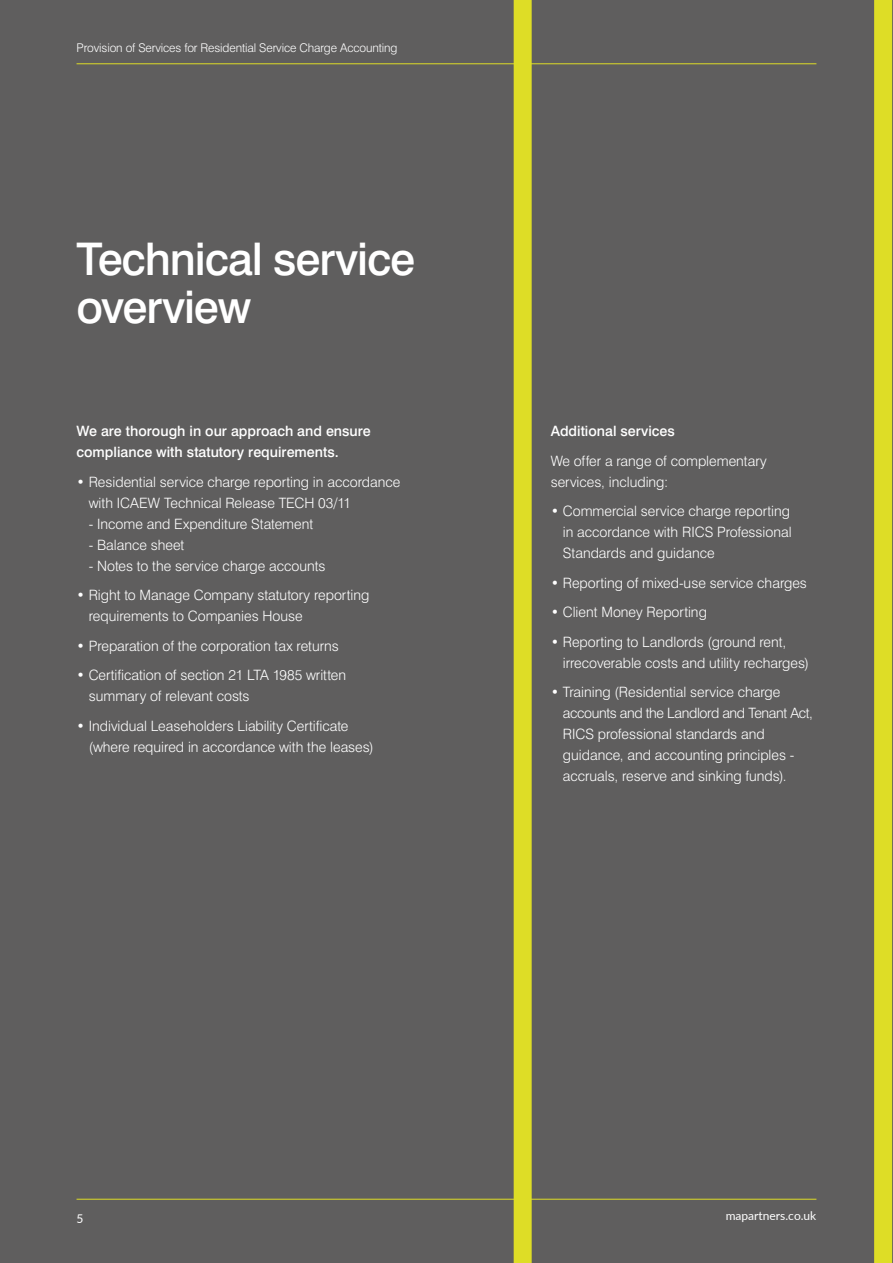
<style>
.page{position:relative;width:893px;height:1263px;background:#5f5e5e}
.page>*{position:absolute;margin:0;border:0;box-sizing:border-box;transform-origin:0 0}
.t1{font:500 45px/48px "Swiss 721 BT";letter-spacing:-.025em;color:#fff}
.t2{font:300 14.25px/21px "Swiss 721 BT";color:#fff}
.t3{font:500 14.25px/21px "Swiss 721 BT";color:#fff}
.t4{font:300 12px "Swiss 721 BT";letter-spacing:-.01em;color:#fff}
.t5{font:12px "Lato";color:#fff}
</style>
<div class="page">
<hr style="left:77px;top:63px;width:739px;height:1px;background:#dedd26">
<hr style="left:77px;top:1199px;width:739px;height:1px;background:#dedd26">
<svg style="left:514px;top:0;width:378px;height:1263px"></svg>
<p class="t4" style="left:77px;top:40px;width:322px">Provision of Services for Residential Service Charge Accounting</p>
<h1 class="t1" style="left:77px;top:235px;width:340px">Technical service overview</h1>
<p class="t3" style="left:77px;top:420px;width:296px">We are thorough in our approach and ensure compliance with statutory requirements.</p>
<p class="t2" style="left:89px;top:471px;width:313px;text-indent:-12px">• Residential service charge reporting in accordance with ICAEW Technical Release TECH 03/11</p>
<p class="t2" style="left:89px;top:513px;width:226px">- Income and Expenditure Statement</p>
<p class="t2" style="left:89px;top:534px;width:97px">- Balance sheet</p>
<p class="t2" style="left:89px;top:555px;width:238px">- Notes to the service charge accounts</p>
<p class="t2" style="left:89px;top:584px;width:282px;text-indent:-12px">• Right to Manage Company statutory reporting requirements to Companies House</p>
<p class="t2" style="left:77px;top:635px;width:264px">• Preparation of the corporation tax returns</p>
<p class="t2" style="left:89px;top:664px;width:259px;text-indent:-12px">• Certification of section 21 LTA 1985 written summary of relevant costs</p>
<p class="t2" style="left:89px;top:715px;width:286px;text-indent:-12px">• Individual Leaseholders Liability Certificate (where required in accordance with the leases)</p>
<p class="t3" style="left:551px;top:420px;width:126px">Additional services</p>
<p class="t2" style="left:551px;top:450px;width:218px">We offer a range of complementary services, including:</p>
<p class="t2" style="left:563px;top:500px;width:230px;text-indent:-12px">• Commercial service charge reporting in accordance with RICS Professional<br>Standards and guidance</p>
<p class="t2" style="left:551px;top:572px;width:258px">• Reporting of mixed-use service charges</p>
<p class="t2" style="left:551px;top:601px;width:158px">• Client Money Reporting</p>
<p class="t2" style="left:563px;top:631px;width:248px;text-indent:-12px">• Reporting to Landlords (ground rent, irrecoverable costs and utility recharges)</p>
<p class="t2" style="left:563px;top:681px;width:252px;text-indent:-12px">• Training (Residential service charge accounts and the Landlord and Tenant Act, RICS professional standards and guidance, and accounting principles - accruals, reserve and sinking funds).</p>
<p class="t5" style="left:77px;top:1209px;width:8px">5</p>
<p class="t5" style="left:726px;top:1206px;width:92px">mapartners.co.uk</p>
</div>
